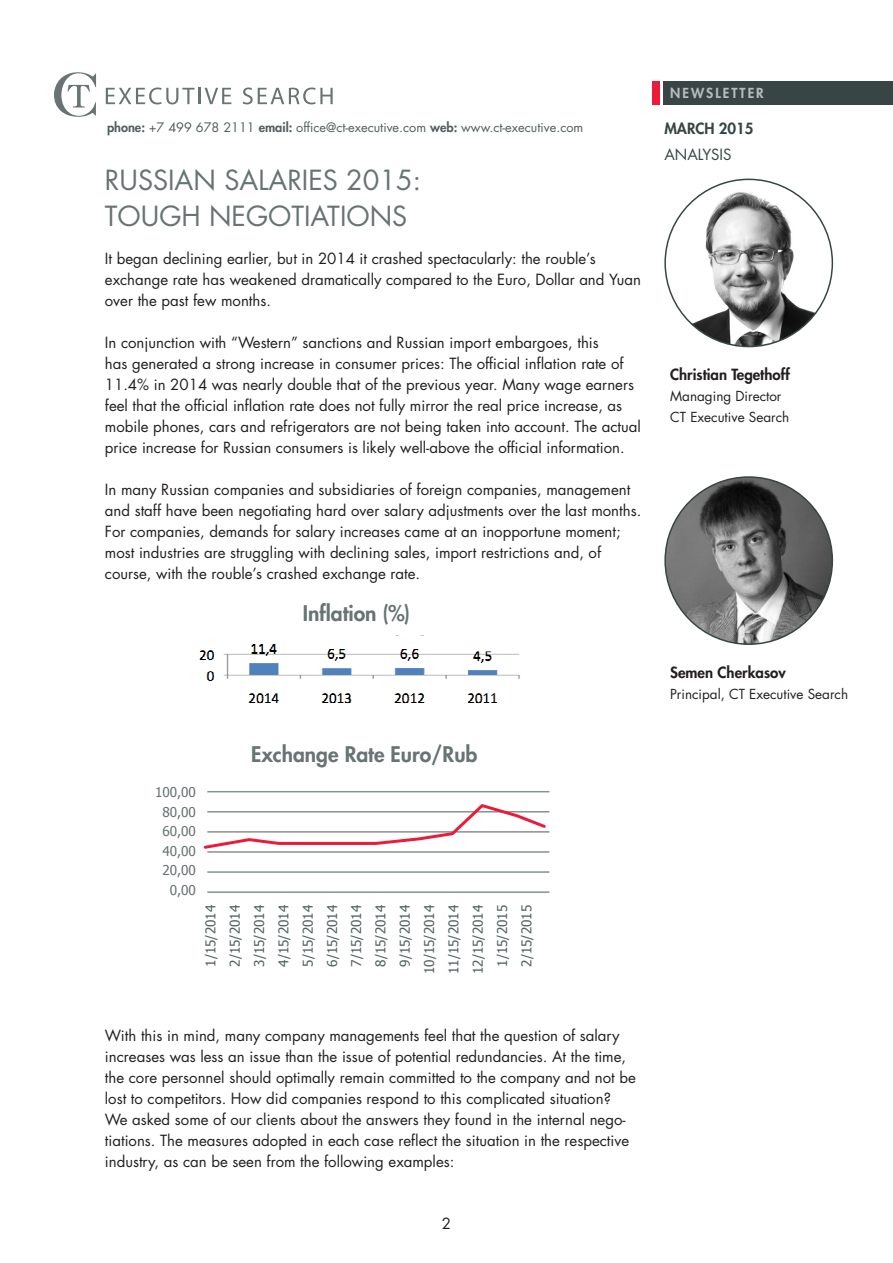
<style>
.page{position:relative;width:893px;height:1263px;background:#fff}
.page>*{position:absolute;margin:0;border:0;box-sizing:border-box;transform-origin:0 0}
.t1{font:27px "Futura Std";color:#697374}
.t2{font:800 21px "Futura Std";color:#697374}
.t3{font:15px/21px "Futura Std";color:#231f20}
.t4{font:800 15px "Futura Std";color:#231f20}
.t5{font:800 15px "Futura Std";color:#384544}
.t6{font:15px "Futura Std";color:#384544}
.t7{font:13.5px/24.3px "Tahoma";color:#535f60}
.t8{font:13.5px "Futura Std";color:#231f20}
.t9{font:13.5px "Tahoma";color:#697374}
.t10{font:800 13.5px "Futura Std";letter-spacing:.15em;color:#b6bcbe}
.t11{font:12.75px "Futura Std";color:#535f60}
.s1{font-weight:800}
</style>
<div class="page">
<div style="left:652px;top:81px;width:7px;height:24px;background:#ed1a3a"></div>
<svg style="left:54px;top:72px;width:42px;height:45px"></svg>
<svg style="left:106px;top:87px;width:88px;height:17px"></svg>
<hr style="left:198px;top:88px;width:3px;height:16px;background:#697374">
<svg style="left:205px;top:88px;width:26px;height:16px"></svg>
<svg style="left:243px;top:87px;width:90px;height:17px"></svg>
<div style="left:663px;top:81px;width:230px;height:24px;background:#384544"></div>
<hr style="left:207px;top:891px;width:342px;height:2px;background:#889092">
<hr style="left:207px;top:871px;width:342px;height:2px;background:#889092">
<hr style="left:207px;top:851px;width:342px;height:2px;background:#889092">
<hr style="left:207px;top:831px;width:342px;height:2px;background:#889092">
<hr style="left:207px;top:811px;width:342px;height:1px;background:#889092">
<hr style="left:207px;top:791px;width:342px;height:1px;background:#889092">
<svg style="left:203px;top:804px;width:345px;height:45px"></svg>
<img style="left:665px;top:179px;width:167px;height:167px;border-radius:84px">
<img style="left:665px;top:477px;width:167px;height:167px;border-radius:84px">
<img style="left:199px;top:635px;width:321px;height:69px">
<p class="t11" style="left:107px;top:119px;width:478px"><span class="s1">phone:</span> +7 499 678 2111 <span class="s1">email:</span> office@ct-executive.com <span class="s1">web:</span> www.ct-executive.com</p>
<p class="t1" style="left:105px;top:162px;width:318px">RUSSIAN SALARIES 2015:</p>
<p class="t1" style="left:105px;top:198px;width:304px">TOUGH NEGOTIATIONS</p>
<p class="t3" style="left:105px;top:248px;width:538px">It began declining earlier, but in 2014 it crashed spectacularly: the rouble’s exchange rate has weakened dramatically compared to the Euro, Dollar and Yuan over the past few months.</p>
<p class="t3" style="left:105px;top:332px;width:537px">In conjunction with “Western” sanctions and Russian import embargoes, this<br>has generated a strong increase in consumer prices: The official inflation rate of 11.4% in 2014 was nearly double that of the previous year. Many wage earners feel that the official inflation rate does not fully mirror the real price increase, as mobile phones, cars and refrigerators are not being taken into account. The actual price increase for Russian consumers is likely well-above the official information.</p>
<p class="t3" style="left:105px;top:479px;width:538px">In many Russian companies and subsidiaries of foreign companies, management and staff have been negotiating hard over salary adjustments over the last months.<br>For companies, demands for salary increases came at an inopportune moment; most industries are struggling with declining sales, import restrictions and, of course, with the rouble’s crashed exchange rate.</p>
<p class="t2" style="left:303px;top:600px;width:109px">Inflation (%)</p>
<p class="t9" style="left:155px;top:783px;width:42px">100,00</p>
<p class="t9" style="left:162px;top:803px;width:35px">80,00</p>
<p class="t9" style="left:162px;top:822px;width:35px">60,00</p>
<p class="t9" style="left:162px;top:842px;width:35px">40,00</p>
<p class="t9" style="left:162px;top:861px;width:35px">20,00</p>
<p class="t9" style="left:170px;top:881px;width:28px">0,00</p>
<p class="t2" style="left:251px;top:740px;width:228px">Exchange Rate Euro/Rub</p>
<p class="t7" style="left:198px;top:967px;width:63px;rotate:-90deg">1/15/2014</p>
<p class="t7" style="left:222px;top:967px;width:63px;rotate:-90deg">2/15/2014</p>
<p class="t7" style="left:246px;top:967px;width:63px;rotate:-90deg">3/15/2014</p>
<p class="t7" style="left:271px;top:967px;width:63px;rotate:-90deg">4/15/2014</p>
<p class="t7" style="left:295px;top:967px;width:63px;rotate:-90deg">5/15/2014</p>
<p class="t7" style="left:319px;top:967px;width:63px;rotate:-90deg">6/15/2014</p>
<p class="t7" style="left:344px;top:967px;width:63px;rotate:-90deg">7/15/2014</p>
<p class="t7" style="left:368px;top:967px;width:63px;rotate:-90deg">8/15/2014</p>
<p class="t7" style="left:392px;top:967px;width:63px;rotate:-90deg">9/15/2014</p>
<p class="t7" style="left:417px;top:974px;width:71px;rotate:-90deg">10/15/2014</p>
<p class="t7" style="left:441px;top:974px;width:71px;rotate:-90deg">11/15/2014</p>
<p class="t7" style="left:465px;top:974px;width:71px;rotate:-90deg">12/15/2014</p>
<p class="t7" style="left:489px;top:967px;width:63px;rotate:-90deg">1/15/2015<br>2/15/2015</p>
<p class="t3" style="left:105px;top:1025px;width:532px">With this in mind, many company managements feel that the question of salary increases was less an issue than the issue of potential redundancies. At the time, the core personnel should optimally remain committed to the company and not be lost to competitors. How did companies respond to this complicated situation?</p>
<p class="t3" style="left:105px;top:1109px;width:526px">We asked some of our clients about the answers they found in the internal nego&shy;tiations. The measures adopted in each case reflect the situation in the respective industry, as can be seen from the following examples:</p>
<p class="t3" style="left:442px;top:1213px;width:11px">2</p>
<p class="t10" style="left:670px;top:85px;width:95px">NEWSLETTER</p>
<p class="t5" style="left:664px;top:119px;width:91px">MARCH 2015</p>
<p class="t6" style="left:664px;top:145px;width:69px">ANALYSIS</p>
<p class="t4" style="left:670px;top:365px;width:121px">Christian Tegethoff</p>
<p class="t8" style="left:670px;top:387px;width:113px">Managing Director</p>
<p class="t8" style="left:670px;top:408px;width:121px">CT Executive Search</p>
<p class="t4" style="left:670px;top:662px;width:117px">Semen Cherkasov</p>
<p class="t8" style="left:670px;top:685px;width:179px">Principal, CT Executive Search</p>
</div>
